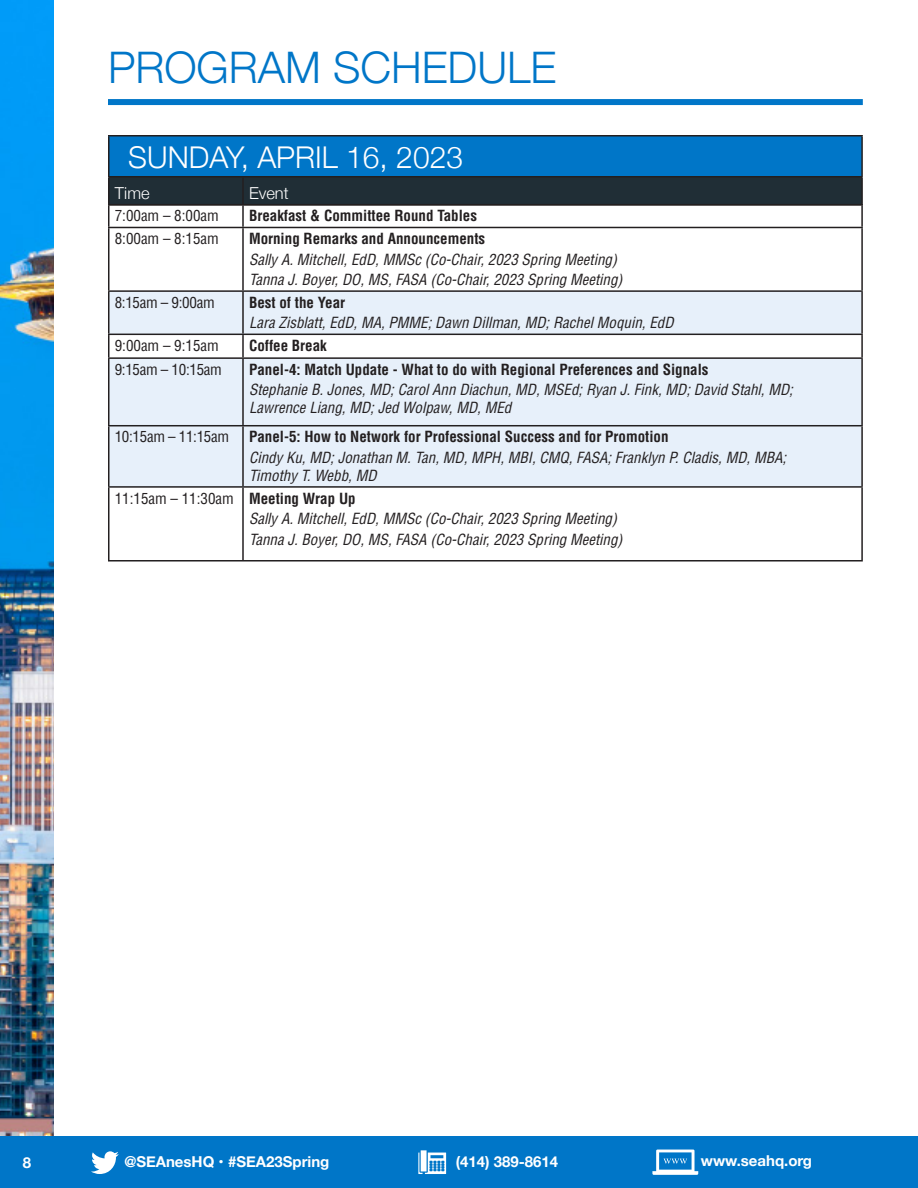
<style>
.page{position:relative;width:918px;height:1188px;background:#fff}
.page>*{position:absolute;margin:0;border:0;box-sizing:border-box;transform-origin:0 0}
.t1{font:300 43.5px "Helvetica Neue";color:#0076c8}
.t2{font:300 30px "Helvetica Neue";color:#fff}
.t3{font:300 16.5px "Helvetica Neue";color:#fff}
.t4{font:italic condensed 15px/18px "Helvetica LT Std";color:#231f20}
.t5{font:700 condensed 15px "Helvetica LT Std";color:#231f20}
.t6{font:condensed 15px "Helvetica LT Std";color:#231f20}
.t7{font:700 15px "Helvetica Neue";color:#fff}
.t8{font:condensed 15px "Helvetica LT Std";letter-spacing:-.02em;color:#231f20}
.t9{font:300 15px "Helvetica Neue";color:#fff}
</style>
<div class="page">
<img style="left:0;top:0;width:54px;height:1136px">
<div style="left:0;top:1136px;width:918px;height:52px;background:#0076c8"></div>
<svg style="left:418px;top:1150px;width:28px;height:24px"></svg>
<svg style="left:652px;top:1150px;width:46px;height:25px"></svg>
<svg style="left:91px;top:1151px;width:28px;height:23px"></svg>
<div style="left:108px;top:99px;width:755px;height:6px;background:#0076c8"></div>
<div style="left:109px;top:136px;width:753px;height:41px;background:#0076c8"></div>
<div style="left:110px;top:178px;width:751px;height:26px;background:#202e36"></div>
<hr style="left:108px;top:136px;width:2px;height:40px;background:#231f20">
<hr style="left:861px;top:136px;width:2px;height:40px;background:#231f20">
<hr style="left:108px;top:176px;width:135px;height:2px;background:#231f20">
<hr style="left:108px;top:178px;width:2px;height:26px;background:#231f20">
<hr style="left:243px;top:176px;width:620px;height:2px;background:#231f20">
<hr style="left:242px;top:178px;width:2px;height:26px;background:#231f20">
<hr style="left:861px;top:178px;width:2px;height:26px;background:#231f20">
<hr style="left:108px;top:135px;width:135px;height:1px;background:#231f20">
<hr style="left:243px;top:135px;width:620px;height:1px;background:#231f20">
<svg style="left:110px;top:228px;width:751px;height:1px"></svg>
<svg style="left:110px;top:292px;width:751px;height:194px;background:#e8f0f9"></svg>
<hr style="left:108px;top:205px;width:2px;height:22px;background:#231f20">
<hr style="left:242px;top:205px;width:2px;height:22px;background:#231f20">
<hr style="left:861px;top:205px;width:2px;height:22px;background:#231f20">
<hr style="left:861px;top:335px;width:2px;height:22px;background:#231f20">
<hr style="left:861px;top:488px;width:2px;height:72px;background:#231f20">
<hr style="left:108px;top:335px;width:2px;height:22px;background:#231f20">
<hr style="left:242px;top:335px;width:2px;height:22px;background:#231f20">
<hr style="left:108px;top:488px;width:2px;height:72px;background:#231f20">
<hr style="left:242px;top:488px;width:2px;height:72px;background:#231f20">
<hr style="left:108px;top:204px;width:135px;height:1px;background:#231f20">
<hr style="left:243px;top:204px;width:620px;height:1px;background:#231f20">
<hr style="left:108px;top:227px;width:135px;height:1px;background:#231f20">
<hr style="left:108px;top:228px;width:2px;height:62px;background:#231f20">
<hr style="left:243px;top:227px;width:620px;height:1px;background:#231f20">
<hr style="left:242px;top:228px;width:2px;height:62px;background:#231f20">
<hr style="left:861px;top:228px;width:2px;height:62px;background:#231f20">
<hr style="left:108px;top:292px;width:2px;height:42px;background:#231f20">
<hr style="left:108px;top:290px;width:135px;height:2px;background:#231f20">
<hr style="left:243px;top:290px;width:620px;height:2px;background:#231f20">
<hr style="left:242px;top:292px;width:2px;height:42px;background:#231f20">
<hr style="left:861px;top:292px;width:2px;height:42px;background:#231f20">
<hr style="left:108px;top:334px;width:135px;height:1px;background:#231f20">
<hr style="left:108px;top:486px;width:135px;height:2px;background:#231f20">
<hr style="left:243px;top:334px;width:620px;height:1px;background:#231f20">
<hr style="left:243px;top:486px;width:620px;height:2px;background:#231f20">
<hr style="left:108px;top:359px;width:2px;height:66px;background:#231f20">
<hr style="left:108px;top:426px;width:2px;height:60px;background:#231f20">
<hr style="left:108px;top:357px;width:135px;height:2px;background:#231f20">
<hr style="left:108px;top:425px;width:135px;height:1px;background:#231f20">
<hr style="left:108px;top:560px;width:135px;height:2px;background:#231f20">
<hr style="left:243px;top:357px;width:620px;height:2px;background:#231f20">
<hr style="left:243px;top:425px;width:620px;height:1px;background:#231f20">
<hr style="left:243px;top:560px;width:620px;height:2px;background:#231f20">
<hr style="left:242px;top:359px;width:2px;height:66px;background:#231f20">
<hr style="left:242px;top:426px;width:2px;height:60px;background:#231f20">
<hr style="left:861px;top:359px;width:2px;height:66px;background:#231f20">
<hr style="left:861px;top:426px;width:2px;height:60px;background:#231f20">
<p class="t1" style="left:108px;top:32px;width:450px">PROGRAM SCHEDULE</p>
<p class="t2" style="left:128px;top:133px;width:336px">SUNDAY, APRIL 16, 2023</p>
<p class="t3" style="left:115px;top:180px;width:36px">Time</p>
<p class="t3" style="left:249px;top:180px;width:41px">Event</p>
<p class="t6" style="left:115px;top:207px;width:106px">7:00am – 8:00am</p>
<p class="t5" style="left:249px;top:207px;width:230px">Breakfast &amp; Committee Round Tables</p>
<p class="t6" style="left:115px;top:229px;width:106px">8:00am – 8:15am</p>
<p class="t5" style="left:249px;top:229px;width:238px">Morning Remarks and Announcements</p>
<p class="t4" style="left:249px;top:250px;width:370px">Sally A. Mitchell, EdD, MMSc (Co-Chair, 2023 Spring Meeting)</p>
<p class="t4" style="left:249px;top:271px;width:375px">Tanna J. Boyer, DO, MS, FASA (Co-Chair, 2023 Spring Meeting)</p>
<p class="t8" style="left:115px;top:293px;width:101px">8:15am – 9:00am</p>
<p class="t5" style="left:249px;top:293px;width:98px">Best of the Year</p>
<p class="t4" style="left:249px;top:314px;width:426px">Lara Zisblatt, EdD, MA, PMME; Dawn Dillman, MD; Rachel Moquin, EdD</p>
<p class="t6" style="left:115px;top:336px;width:106px">9:00am – 9:15am</p>
<p class="t5" style="left:249px;top:336px;width:79px">Coffee Break</p>
<p class="t8" style="left:115px;top:360px;width:109px">9:15am – 10:15am</p>
<p class="t5" style="left:249px;top:360px;width:461px">Panel-4: Match Update - What to do with Regional Preferences and Signals</p>
<p class="t4" style="left:249px;top:381px;width:546px">Stephanie B. Jones, MD; Carol Ann Diachun, MD, MSEd; Ryan J. Fink, MD; David Stahl, MD;<br>Lawrence Liang, MD; Jed Wolpaw, MD, MEd</p>
<p class="t8" style="left:115px;top:428px;width:116px">10:15am – 11:15am</p>
<p class="t5" style="left:249px;top:428px;width:421px">Panel-5: How to Network for Professional Success and for Promotion</p>
<p class="t4" style="left:249px;top:449px;width:539px">Cindy Ku, MD; Jonathan M. Tan, MD, MPH, MBI, CMQ, FASA; Franklyn P. Cladis, MD, MBA;<br>Timothy T. Webb, MD</p>
<p class="t6" style="left:115px;top:489px;width:121px">11:15am – 11:30am</p>
<p class="t5" style="left:249px;top:489px;width:108px">Meeting Wrap Up</p>
<p class="t4" style="left:249px;top:510px;width:370px">Sally A. Mitchell, EdD, MMSc (Co-Chair, 2023 Spring Meeting)</p>
<p class="t4" style="left:249px;top:530px;width:375px">Tanna J. Boyer, DO, MS, FASA (Co-Chair, 2023 Spring Meeting)</p>
<p class="t9" style="left:23px;top:1151px;width:10px">8</p>
<p class="t7" style="left:124px;top:1149px;width:207px">@SEAnesHQ • #SEA23Spring</p>
<p class="t7" style="left:456px;top:1149px;width:104px">(414) 389-8614</p>
<p class="t7" style="left:701px;top:1149px;width:113px">www.seahq.org</p>
</div>
